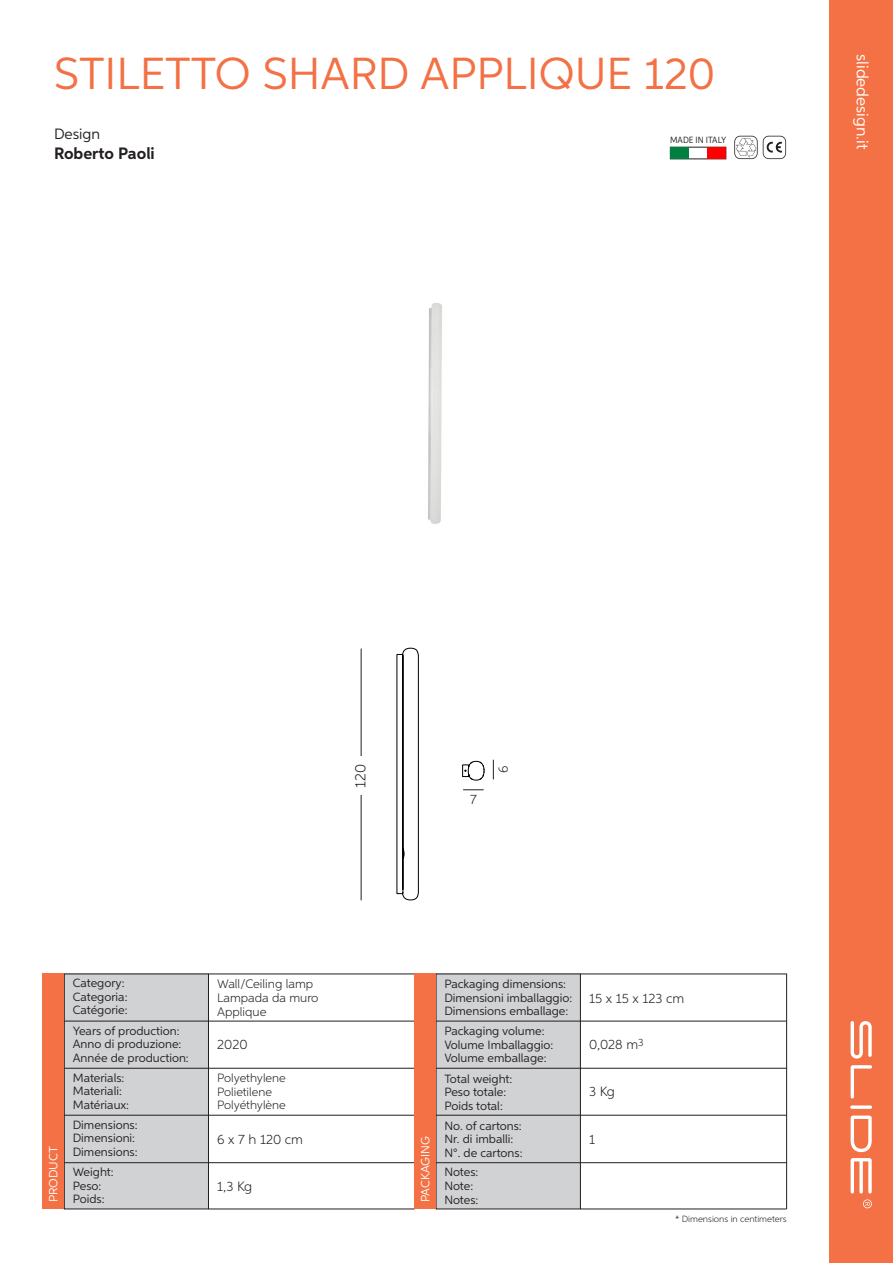
<style>
.page{position:relative;width:893px;height:1263px;background:#fff}
.page>*{position:absolute;margin:0;border:0;box-sizing:border-box;transform-origin:0 0}
.t1{font:45px "Aspira";color:#f37144}
.t2{font:16.5px "Aspira";color:#fff}
.t3{font:700 16.5px "Aspira";color:#231f20}
.t4{font:15px "Aspira";color:#231f20}
.t5{font:300 15px "Aspira";color:#231f20}
.t6{font:300 13.5px "Aspira";color:#231f20}
.t7{font:300 12.3px/14px "Aspira";color:#231f20}
.t8{font:12px/13.5px "Aspira";color:#231f20}
.t9{font:300 12px/13.5px "Aspira";color:#231f20}
.t10{font:12px "Aspira";color:#fff}
.t11{font:300 9px "Aspira";color:#231f20}
.t12{font:9px "Aspira Nar";color:#231f20}
</style>
<div class="page">
<hr style="left:0;top:0;width:1px;height:1263px;background:#f37144">
<div style="left:829px;top:0;width:64px;height:1263px;background:#f37144"></div>
<svg style="left:734px;top:136px;width:52px;height:23px"></svg>
<div style="left:670px;top:147px;width:19px;height:12px;background:#008040"></div>
<div style="left:708px;top:147px;width:18px;height:12px;background:#fe0000"></div>
<div style="left:64px;top:974px;width:144px;height:235px;background:#d1d2d4"></div>
<div style="left:64px;top:974px;width:145px;height:235px;border:1px solid #231f20"></div>
<div style="left:436px;top:974px;width:144px;height:235px;background:#d1d2d4"></div>
<div style="left:436px;top:974px;width:145px;height:235px;border:1px solid #231f20"></div>
<hr style="left:64px;top:1021px;width:722px;height:1px;background:#231f20">
<hr style="left:209px;top:974px;width:206px;height:1px;background:#231f20">
<hr style="left:64px;top:1068px;width:723px;height:1px;background:#231f20">
<hr style="left:64px;top:1115px;width:722px;height:1px;background:#231f20">
<hr style="left:209px;top:1209px;width:206px;height:1px;background:#231f20">
<hr style="left:581px;top:1209px;width:205px;height:1px;background:#231f20">
<hr style="left:64px;top:1162px;width:723px;height:1px;background:#231f20">
<hr style="left:581px;top:974px;width:206px;height:1px;background:#231f20">
<hr style="left:786px;top:974px;width:1px;height:235px;background:#231f20">
<div style="left:43px;top:974px;width:21px;height:235px;background:#f37144"></div>
<div style="left:415px;top:974px;width:21px;height:235px;background:#f37144"></div>
<svg style="left:863px;top:1199px;width:9px;height:9px"></svg>
<svg style="left:850px;top:1105px;width:22px;height:4px"></svg>
<svg style="left:851px;top:1115px;width:21px;height:37px"></svg>
<svg style="left:851px;top:1065px;width:21px;height:33px"></svg>
<svg style="left:851px;top:1158px;width:21px;height:35px"></svg>
<svg style="left:851px;top:1021px;width:21px;height:37px"></svg>
<img style="left:428px;top:303px;width:14px;height:221px">
<svg style="left:493px;top:760px;width:1px;height:19px"></svg>
<svg style="left:396px;top:647px;width:89px;height:254px"></svg>
<hr style="left:361px;top:648px;width:1px;height:252px;background:#231f20">
<div style="left:350px;top:756px;width:19px;height:39px;background:#fff"></div>
<h1 class="t1" style="left:54px;top:46px;width:663px">STILETTO SHARD APPLIQUE 120</h1>
<p class="t4" style="left:54px;top:125px;width:48px">Design</p>
<h2 class="t3" style="left:54px;top:143px;width:102px">Roberto Paoli</h2>
<p class="t12" style="left:670px;top:134px;width:58px">MADE IN ITALY</p>
<h2 class="t2" style="left:872px;top:54px;width:97px;rotate:90deg">slidedesign.it</h2>
<p class="t5" style="left:351px;top:787px;width:25px;rotate:-90deg">120</p>
<p class="t6" style="left:470px;top:791px;width:8px">7</p>
<p class="t6" style="left:495px;top:773px;width:9px;rotate:-90deg">6</p>
<p class="t8" style="left:73px;top:976px;width:56px">Category:<br>Categoria:<br>Catégorie:</p>
<p class="t7" style="left:217px;top:976px;width:103px">Wall/Ceiling lamp<br>Lampada da muro<br>Applique</p>
<p class="t8" style="left:444px;top:977px;width:129px">Packaging dimensions:<br>Dimensioni imballaggio:<br>Dimensions emballage:</p>
<p class="t6" style="left:589px;top:990px;width:97px">15 x 15 x 123 cm</p>
<p class="t8" style="left:73px;top:1024px;width:118px">Years of production:<br>Anno di produzione:<br>Année de production:</p>
<p class="t6" style="left:217px;top:1036px;width:32px">2020</p>
<p class="t8" style="left:444px;top:1024px;width:111px">Packaging volume:<br>Volume Imballaggio:<br>Volume emballage:</p>
<p class="t6" style="left:589px;top:1036px;width:56px">0,028 m<sup>3</sup></p>
<p class="t8" style="left:73px;top:1071px;width:58px">Materials:<br>Materiali:<br>Matériaux:</p>
<p class="t8" style="left:73px;top:1118px;width:66px">Dimensions:<br>Dimensioni:<br>Dimensions:</p>
<p class="t9" style="left:217px;top:1071px;width:70px">Polyethylene<br>Polietilene<br>Polyéthylène</p>
<p class="t6" style="left:217px;top:1131px;width:87px">6 x 7 h 120 cm</p>
<p class="t10" style="left:46px;top:1202px;width:57px;rotate:-90deg">PRODUCT</p>
<p class="t10" style="left:418px;top:1202px;width:68px;rotate:-90deg">PACKAGING</p>
<p class="t8" style="left:73px;top:1165px;width:42px">Weight:<br>Peso:<br>Poids:</p>
<p class="t6" style="left:217px;top:1178px;width:37px">1,3 Kg</p>
<p class="t8" style="left:444px;top:1072px;width:70px">Total weight:<br>Peso totale:<br>Poids total:</p>
<p class="t8" style="left:444px;top:1118px;width:80px">No. of cartons:<br>Nr. di imballi:<br>N°. de cartons:</p>
<p class="t8" style="left:444px;top:1165px;width:36px">Notes:<br>Note:<br>Notes:</p>
<p class="t6" style="left:589px;top:1083px;width:27px">3 Kg</p>
<p class="t6" style="left:589px;top:1131px;width:7px">1</p>
<p class="t11" style="left:675px;top:1213px;width:113px">* Dimensions in centimeters</p>
</div>
